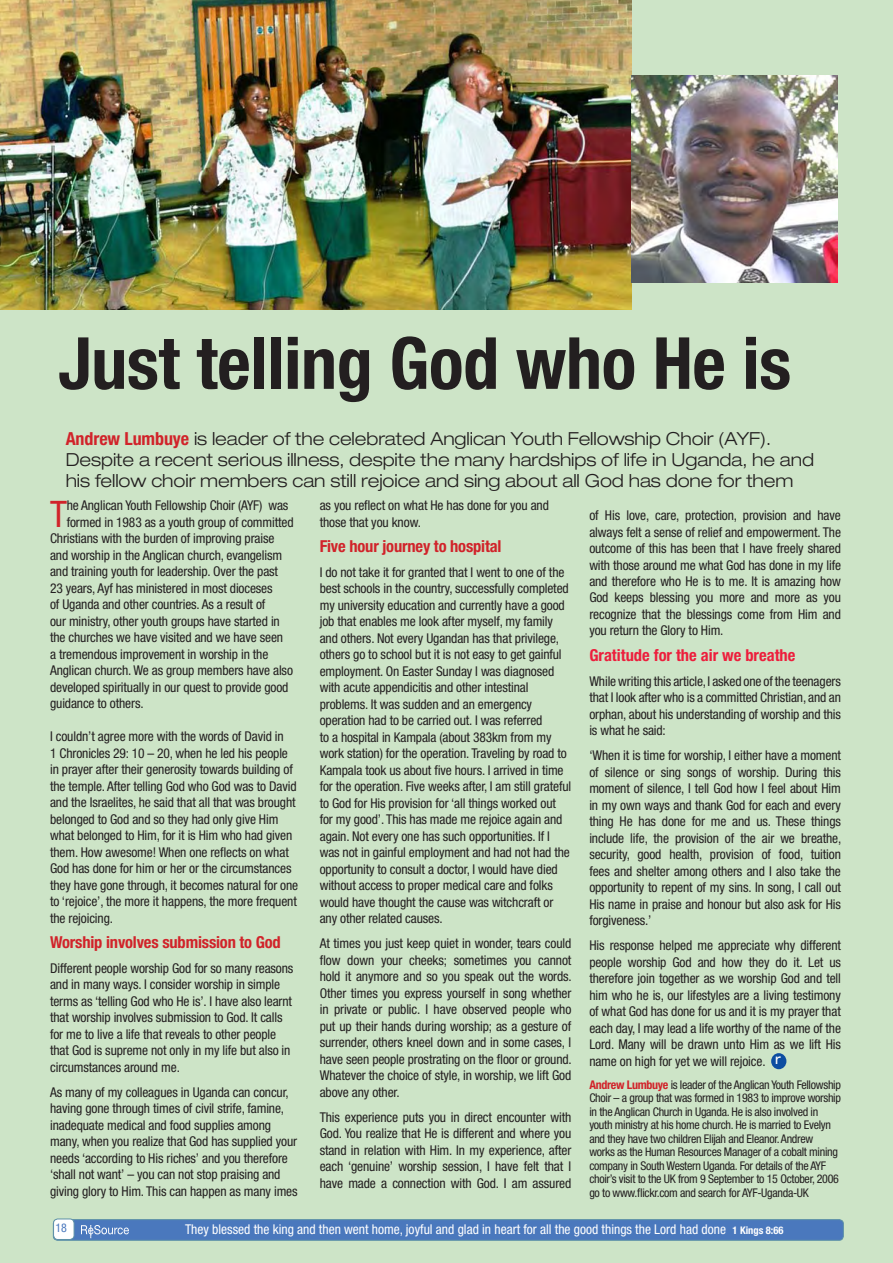
<style>
.page{position:relative;width:893px;height:1263px;background:#cde4c7}
.page>*{position:absolute;margin:0;border:0;box-sizing:border-box;transform-origin:0 0}
.t1{font:700 condensed 72px "Helvetica Neue";letter-spacing:-.005em;color:#231f20}
.t2{font:condensed 36.6px "Helvetica Neue";color:#d1232a}
.t3{font:300 expanded 18px/21px "Helvetica Neue";letter-spacing:-.005em;color:#231f20}
.Body_Text{font:700 condensed 16.5px "Helvetica Neue";letter-spacing:-.01em;color:#d1232a}
.t4{font:700 condensed 16.5px "Helvetica Neue";color:#ed1e3c}
.t5{font:expanded 14.1px "Helvetica Neue";color:#fff}
.Body_Text-2{font:condensed 13.5px/16.5px "Helvetica Neue";letter-spacing:-.01em;color:#231f20;text-align:justify}
.t6{font:condensed 13.5px "Helvetica Neue";color:#fff}
.t7{font:condensed 12px/13.5px "Helvetica Neue";letter-spacing:-.025em;color:#231f20}
.t8{font:condensed 12px "Helvetica Neue";color:#4a78bd}
.s1{font-weight:700;font-stretch:condensed;color:#d1232a}
.s2{font-weight:700;color:#d1232a}
.s3{font-weight:700;font-size:10.5px}
</style>
<div class="page">
<img style="left:0;top:0;width:631px;height:310px">
<img style="left:631px;top:76px;width:206px;height:207px">
<div style="left:771px;top:1053px;width:15px;height:16px;background:#0d4da1;border-radius:50%"></div>
<div style="left:53px;top:1220px;width:790px;height:20px;background:#4a78bd;border-radius:4px"></div>
<div style="left:53px;top:1219px;width:791px;height:22px;border:1px solid #5d91a7;border-radius:4px"></div>
<div style="left:54px;top:1219px;width:20px;height:20px;background:#fff;border-radius:4px"></div>
<div style="left:53px;top:1219px;width:21px;height:21px;border:1px solid #5d91a7;border-radius:4px"></div>
<svg style="left:81px;top:1225px;width:48px;height:13px"></svg>
<p class="t1" style="left:58px;top:320px;width:734px">Just telling God who He is</p>
<p class="t3" style="left:66px;top:427px;width:707px"><span class="s1">Andrew Lumbuye</span> is leader of the celebrated Anglican Youth Fellowship Choir (AYF).</p>
<p class="t3" style="left:66px;top:448px;width:750px">Despite a recent serious illness, despite the many hardships of life in Uganda, he and his fellow choir members can still rejoice and sing about all God has done for them</p>
<p class="t2" style="left:50px;top:493px;width:18px">T</p>
<p class="Body_Text-2" style="left:67px;top:497px;width:223px">he Anglican Youth Fellowship Choir (AYF) was</p>
<p class="Body_Text-2" style="left:320px;top:497px;width:231px">as you reflect on what He has done for you and those that you know.</p>
<p class="Body_Text" style="left:320px;top:536px;width:183px">Five hour journey to hospital</p>
<p class="Body_Text-2" style="left:320px;top:564px;width:253px;text-align:left">I do not take it for granted that I went to one of the best schools in the country, successfully completed my university education and currently have a good job that enables me look after myself, my family and others. Not every Ugandan has that privilege, others go to school but it is not easy to get gainful employment. On Easter Sunday I was diagnosed with acute appendicitis and other intestinal problems. It was sudden and an emergency operation had to be carried out. I was referred<br>to a hospital in Kampala (about 383km from my work station) for the operation. Traveling by road to Kampala took us about five hours. I arrived in time for the operation. Five weeks after, I am still grateful to God for His provision for ‘all things worked out for my good’. This has made me rejoice again and again. Not every one has such opportunities. If I was not in gainful employment and had not had the opportunity to consult a doctor, I would have died without access to proper medical care and folks would have thought the cause was witchcraft or any other related causes.</p>
<p class="Body_Text-2" style="left:320px;top:935px;width:254px">At times you just keep quiet in wonder, tears could flow down your cheeks; sometimes you cannot hold it anymore and so you speak out the words.<br>Other times you express yourself in song whether in private or public. I have observed people who put up their hands during worship; as a gesture of surrender, others kneel down and in some cases, I have seen people prostrating on the floor or ground.<br>Whatever the choice of style, in worship, we lift God above any other.</p>
<p class="Body_Text-2" style="left:320px;top:1108px;width:253px">This experience puts you in direct encounter with God. You realize that He is different and where you stand in relation with Him. In my experience, after each ‘genuine’ worship session, I have felt that I have made a connection with God. I am assured</p>
<p class="Body_Text-2" style="left:589px;top:507px;width:253px">of His love, care, protection, provision and have always felt a sense of relief and empowerment. The outcome of this has been that I have freely shared with those around me what God has done in my life and therefore who He is to me. It is amazing how God keeps blessing you more and more as you recognize that the blessings come from Him and you return the Glory to Him.</p>
<p class="t4" style="left:589px;top:645px;width:208px">Gratitude for the air we breathe</p>
<p class="Body_Text-2" style="left:589px;top:672px;width:253px">While writing this article, I asked one of the teenagers that I look after who is a committed Christian, and an orphan, about his understanding of worship and this is what he said:</p>
<p class="Body_Text-2" style="left:589px;top:747px;width:254px">‘When it is time for worship, I either have a moment of silence or sing songs of worship. During this moment of silence, I tell God how I feel about Him in my own ways and thank God for each and every thing He has done for me and us. These things include life, the provision of the air we breathe, security, good health, provision of food, tuition fees and shelter among others and I also take the opportunity to repent of my sins. In song, I call out His name in praise and honour but also ask for His forgiveness.’</p>
<p class="Body_Text-2" style="left:589px;top:937px;width:253px">His response helped me appreciate why different people worship God and how they do it. Let us therefore join together as we worship God and tell him who he is, our lifestyles are a living testimony of what God has done for us and it is my prayer that each day, I may lead a life worthy of the name of the Lord. Many will be drawn unto Him as we lift His name on high for yet we will rejoice.</p>
<p class="Body_Text-2" style="left:67px;top:514px;width:228px">formed in 1983 as a youth group of committed</p>
<p class="Body_Text-2" style="left:50px;top:530px;width:226px">Christians with the burden of improving praise</p>
<p class="Body_Text-2" style="left:50px;top:547px;width:234px">and worship in the Anglican church, evangelism</p>
<p class="Body_Text-2" style="left:50px;top:563px;width:229px">and training youth for leadership. Over the past</p>
<p class="Body_Text-2" style="left:50px;top:580px;width:224px">23 years, Ayf has ministered in most dioceses</p>
<p class="Body_Text-2" style="left:50px;top:596px;width:217px">of Uganda and other countries. As a result of</p>
<p class="Body_Text-2" style="left:50px;top:613px;width:231px">our ministry, other youth groups have started in</p>
<p class="Body_Text-2" style="left:50px;top:629px;width:235px">the churches we have visited and we have seen</p>
<p class="Body_Text-2" style="left:50px;top:646px;width:220px">a tremendous improvement in worship in the</p>
<p class="Body_Text-2" style="left:50px;top:662px;width:244px">Anglican church. We as group members have also</p>
<p class="Body_Text-2" style="left:50px;top:679px;width:240px">developed spiritually in our quest to provide good</p>
<p class="Body_Text-2" style="left:50px;top:695px;width:95px">guidance to others.</p>
<p class="Body_Text-2" style="left:50px;top:728px;width:250px;text-align:left">I couldn’t agree more with the words of David in<br>1 Chronicles 29: 10 – 20, when he led his people in prayer after their generosity towards building of the temple. After telling God who God was to David and the Israelites, he said that all that was brought belonged to God and so they had only give Him what belonged to Him, for it is Him who had given them. How awesome! When one reflects on what God has done for him or her or the circumstances they have gone through, it becomes natural for one to ‘rejoice’, the more it happens, the more frequent the rejoicing.</p>
<p class="Body_Text" style="left:50px;top:932px;width:232px">Worship involves submission to God</p>
<p class="Body_Text-2" style="left:50px;top:960px;width:245px;text-align:left">Different people worship God for so many reasons and in many ways. I consider worship in simple terms as ‘telling God who He is’. I have also learnt that worship involves submission to God. It calls for me to live a life that reveals to other people that God is supreme not only in my life but also in circumstances around me.</p>
<p class="Body_Text-2" style="left:50px;top:1084px;width:249px;text-align:left">As many of my colleagues in Uganda can concur, having gone through times of civil strife, famine, inadequate medical and food supplies among many, when you realize that God has supplied your needs ‘according to His riches’ and you therefore ‘shall not want’ – you can not stop praising and giving glory to Him. This can happen as many imes</p>
<p class="t5" style="left:775px;top:1050px;width:7px">r</p>
<p class="t7" style="left:589px;top:1077px;width:253px"><span class="s2">Andrew Lumbuye</span> is leader of the Anglican Youth Fellowship Choir – a group that was formed in 1983 to improve worship in the Anglican Church in Uganda. He is also involved in youth ministry at his home church. He is married to Evelyn and they have two children Elijah and Eleanor. Andrew works as the Human Resources Manager of a cobalt mining company in South Western Uganda. For details of the AYF choir’s visit to the UK from 9 September to 15 October, 2006 go to www.flickr.com and search for AYF-Uganda-UK</p>
<p class="t8" style="left:56px;top:1221px;width:13px">18</p>
<p class="t6" style="left:185px;top:1221px;width:600px">They blessed the king and then went home, joyful and glad in heart for all the good things the Lord had done <span class="s3">1 Kings 8:66</span></p>
</div>
